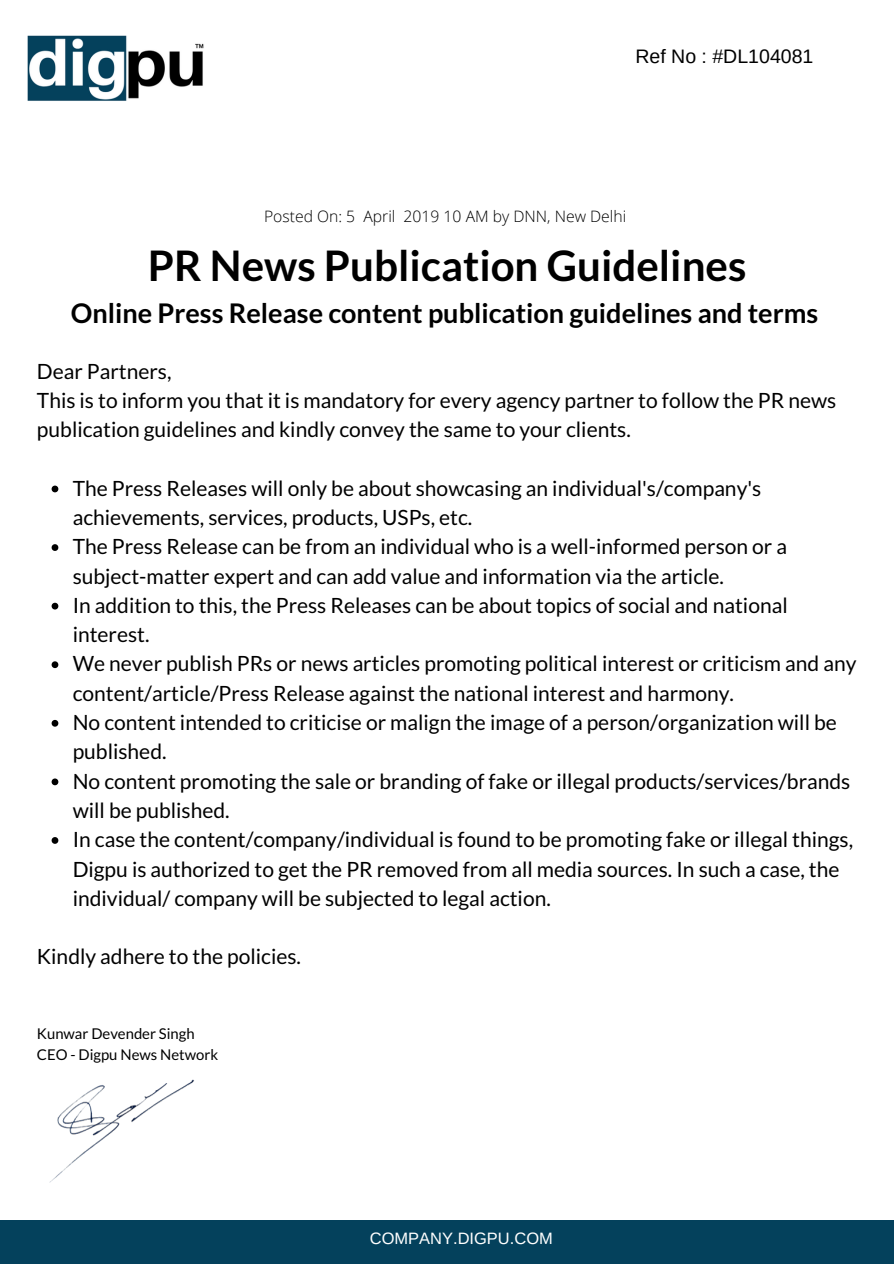
<style>
.page{position:relative;width:894px;height:1264px;background:#fff}
.page>*{position:absolute;margin:0;border:0;box-sizing:border-box;transform-origin:0 0}
.t1{font:700 42px "Lato";color:#000}
.t2{font:700 27px "Lato";color:#000}
.t3{font:21px/29.2px "Lato";color:#000}
.t4{font:19.5px "Arimo";color:#000}
.t5{font:16.5px "Arimo";color:#fff}
.t6{font:300 15.75px "Open Sans";color:#000}
.t7{font:14.85px "Lato";color:#000}
</style>
<div class="page">
<div style="left:0;top:1220px;width:893px;height:43px;background:#04415c"></div>
<svg style="left:52px;top:485px;width:6px;height:7px"></svg>
<svg style="left:52px;top:544px;width:6px;height:7px"></svg>
<svg style="left:52px;top:602px;width:6px;height:7px"></svg>
<svg style="left:52px;top:661px;width:6px;height:7px"></svg>
<svg style="left:52px;top:720px;width:6px;height:6px"></svg>
<svg style="left:52px;top:778px;width:6px;height:7px"></svg>
<svg style="left:52px;top:837px;width:6px;height:6px"></svg>
<img style="left:49px;top:1079px;width:145px;height:104px">
<img style="left:28px;top:35px;width:176px;height:66px">
<p class="t4" style="left:635px;top:45px;width:179px">Ref No : #DL104081</p>
<p class="t6" style="left:264px;top:205px;width:363px">Posted On: 5 April 2019 10 AM by DNN, New Delhi</p>
<p class="t1" style="left:148px;top:239px;width:599px">PR News Publication Guidelines</p>
<p class="t2" style="left:71px;top:297px;width:748px">Online Press Release content publication guidelines and terms</p>
<p class="t3" style="left:37px;top:356px;width:136px">Dear Partners,</p>
<p class="t3" style="left:37px;top:385px;width:800px">This is to inform you that it is mandatory for every agency partner to follow the PR news</p>
<p class="t3" style="left:37px;top:414px;width:595px">publication guidelines and kindly convey the same to your clients.</p>
<p class="t3" style="left:73px;top:473px;width:690px">The Press Releases will only be about showcasing an individual's/company's achievements, services, products, USPs, etc.</p>
<p class="t3" style="left:73px;top:531px;width:715px">The Press Release can be from an individual who is a well-informed person or a subject-matter expert and can add value and information via the article.</p>
<p class="t3" style="left:73px;top:590px;width:716px">In addition to this, the Press Releases can be about topics of social and national interest.</p>
<p class="t3" style="left:73px;top:648px;width:785px">We never publish PRs or news articles promoting political interest or criticism and any content/article/Press Release against the national interest and harmony.</p>
<p class="t3" style="left:73px;top:707px;width:765px">No content intended to criticise or malign the image of a person/organization will be published.</p>
<p class="t3" style="left:73px;top:765px;width:779px">No content promoting the sale or branding of fake or illegal products/services/brands will be published.</p>
<p class="t3" style="left:73px;top:824px;width:781px">In case the content/company/individual is found to be promoting fake or illegal things,<br>Digpu is authorized to get the PR removed from all media sources. In such a case, the individual/ company will be subjected to legal action.</p>
<p class="t3" style="left:37px;top:941px;width:265px">Kindly adhere to the policies.</p>
<p class="t7" style="left:37px;top:1024px;width:159px">Kunwar Devender Singh</p>
<p class="t7" style="left:37px;top:1045px;width:183px">CEO - Digpu News Network</p>
<p class="t5" style="left:369px;top:1229px;width:184px">COMPANY.DIGPU.COM</p>
</div>
